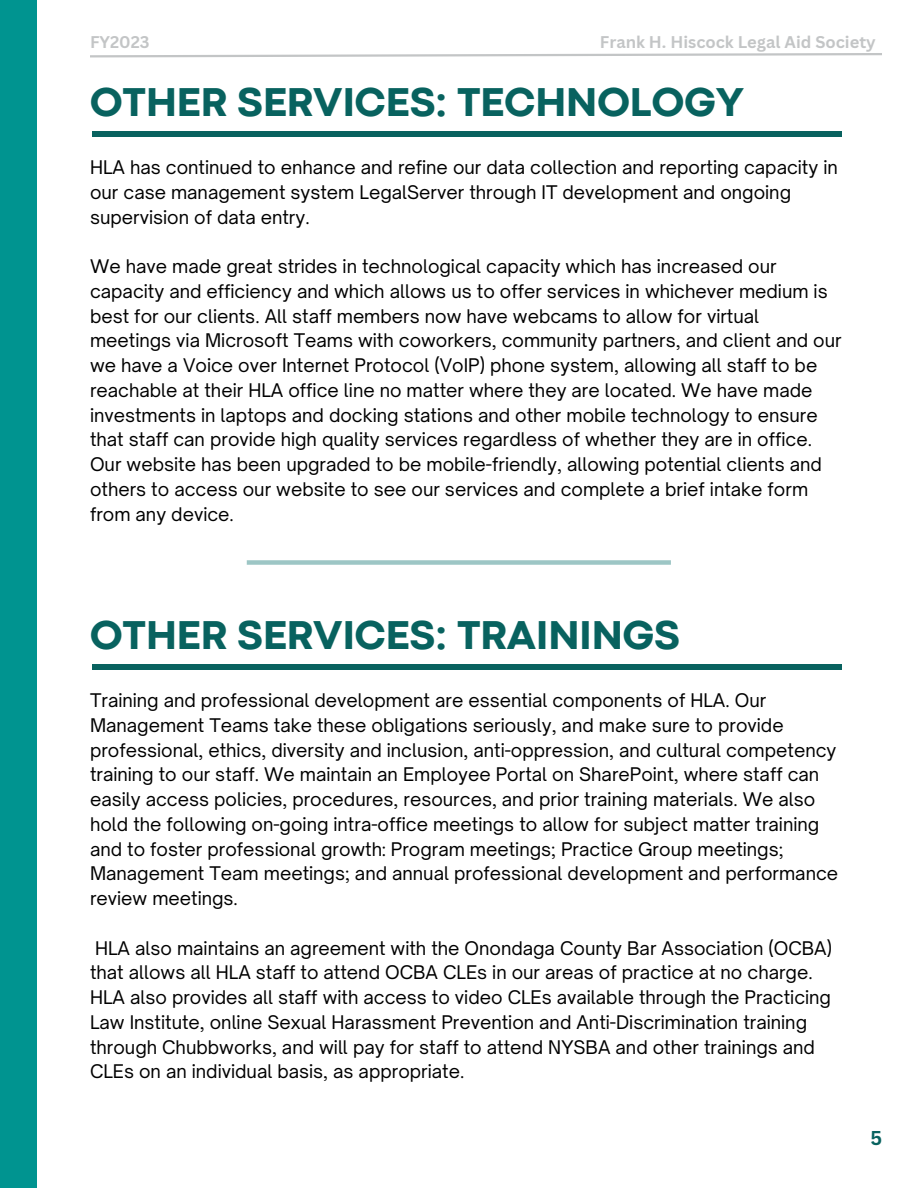
<style>
.page{position:relative;width:918px;height:1188px;background:#fff}
.page>*{position:absolute;margin:0;border:0;box-sizing:border-box;transform-origin:0 0}
.t1{font:800 42px "Codec Pro";color:#08625f}
.t2{font:700 19.5px "Canva Sans";color:#08625f}
.t3{font:18px/24.8px "Open Sauce One";color:#000}
.t4{font:700 16.5px "Canva Sans";color:#c3c5c6}
</style>
<div class="page">
<div style="left:0;top:0;width:37px;height:1188px;background:#009490"></div>
<div style="left:92px;top:131px;width:750px;height:5px;background:#08625f"></div>
<svg style="left:90px;top:53px;width:792px;height:5px"></svg>
<div style="left:247px;top:560px;width:424px;height:5px;background:#9dc6c5"></div>
<div style="left:92px;top:664px;width:750px;height:5px;background:#08625f"></div>
<p class="t4" style="left:90px;top:31px;width:61px">FY2023</p>
<p class="t4" style="left:600px;top:31px;width:277px">Frank H. Hiscock Legal Aid Society</p>
<p class="t1" style="left:90px;top:87px;width:655px">OTHER SERVICES: TECHNOLOGY</p>
<p class="t3" style="left:90px;top:155px;width:749px">HLA has continued to enhance and refine our data collection and reporting capacity in our case management system LegalServer through IT development and ongoing supervision of data entry.</p>
<p class="t3" style="left:90px;top:254px;width:753px">We have made great strides in technological capacity which has increased our capacity and efficiency and which allows us to offer services in whichever medium is best for our clients. All staff members now have webcams to allow for virtual meetings via Microsoft Teams with coworkers, community partners, and client and our we have a Voice over Internet Protocol (VoIP) phone system, allowing all staff to be reachable at their HLA office line no matter where they are located. We have made investments in laptops and docking stations and other mobile technology to ensure that staff can provide high quality services regardless of whether they are in office.<br>Our website has been upgraded to be mobile-friendly, allowing potential clients and others to access our website to see our services and complete a brief intake form from any device.</p>
<p class="t1" style="left:90px;top:620px;width:591px">OTHER SERVICES: TRAININGS</p>
<p class="t3" style="left:90px;top:688px;width:750px">Training and professional development are essential components of HLA. Our Management Teams take these obligations seriously, and make sure to provide professional, ethics, diversity and inclusion, anti-oppression, and cultural competency training to our staff. We maintain an Employee Portal on SharePoint, where staff can easily access policies, procedures, resources, and prior training materials. We also hold the following on-going intra-office meetings to allow for subject matter training and to foster professional growth: Program meetings; Practice Group meetings; Management Team meetings; and annual professional development and performance review meetings.</p>
<p class="t3" style="left:90px;top:935px;width:744px">HLA also maintains an agreement with the Onondaga County Bar Association (OCBA) that allows all HLA staff to attend OCBA CLEs in our areas of practice at no charge.<br>HLA also provides all staff with access to video CLEs available through the Practicing Law Institute, online Sexual Harassment Prevention and Anti-Discrimination training through Chubbworks, and will pay for staff to attend NYSBA and other trainings and CLEs on an individual basis, as appropriate.</p>
<p class="t2" style="left:870px;top:1124px;width:13px">5</p>
</div>
